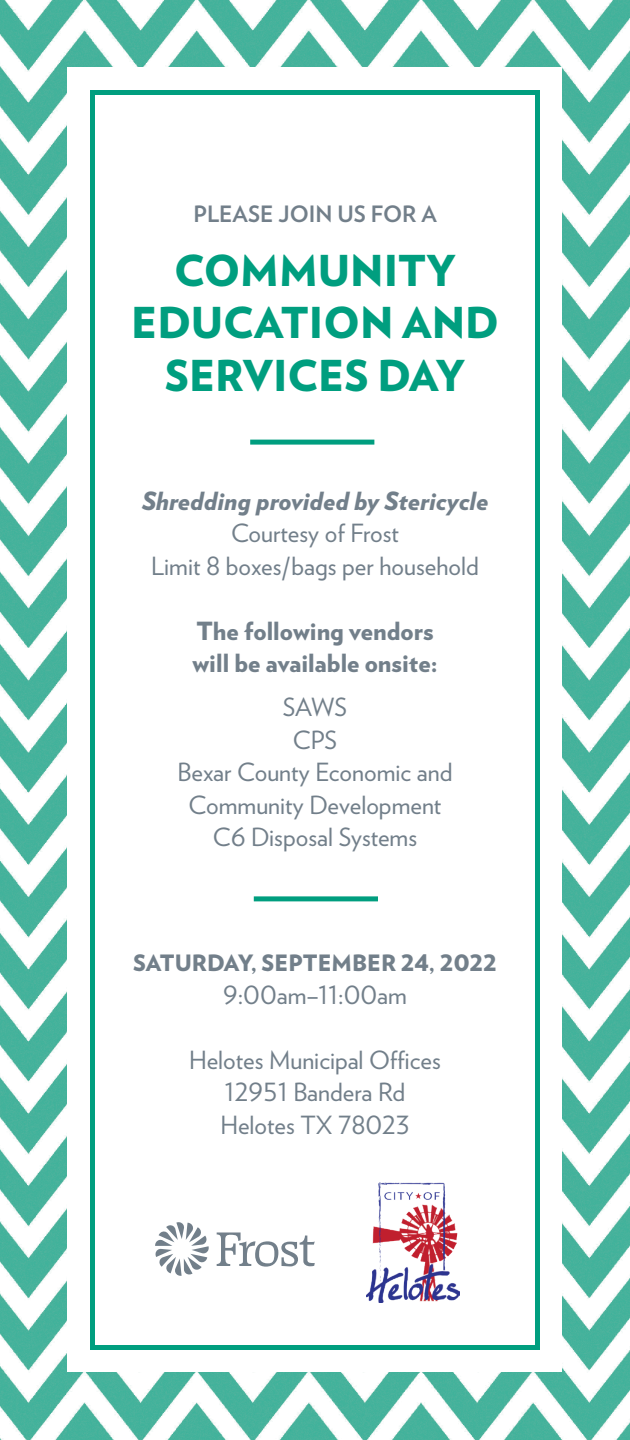
<style>
.page{position:relative;width:630px;height:1440px;background:#fff}
.page>*{position:absolute;margin:0;border:0;box-sizing:border-box;transform-origin:0 0}
.t1{font:900 42.5px/52.5px "Verlag";color:#009e7f;text-align:center}
.t2{font:25px/32.5px "Verlag";color:#727f8a;text-align:center}
.t3{font:900 25px/32.5px "Verlag";color:#727f8a}
.t4{font:italic 900 25px "Verlag";color:#727f8a}
.t5{font:900 22.5px "Verlag";color:#727f8a}
.t6{font:700 22.5px "Verlag";color:#727f8a}
</style>
<div class="page">
<img style="left:0;top:0;width:630px;height:1440px">
<div style="left:68px;top:68px;width:494px;height:1304px;background:#fff"></div>
<div style="left:90px;top:90px;width:450px;height:1260px;border:5px solid #009e7f"></div>
<svg style="left:217px;top:1232px;width:98px;height:35px"></svg>
<svg style="left:155px;top:1222px;width:54px;height:54px"></svg>
<div style="left:254px;top:896px;width:124px;height:5px;background:#009e7f"></div>
<div style="left:250px;top:440px;width:124px;height:5px;background:#009e7f"></div>
<img style="left:366px;top:1183px;width:94px;height:120px">
<p class="t6" style="left:194px;top:196px;width:245px">PLEASE JOIN US FOR A</p>
<h1 class="t1" style="left:131px;top:242px;width:369px">COMMUNITY<br>EDUCATION AND<br>SERVICES DAY</h1>
<p class="t4" style="left:142px;top:480px;width:348px">Shredding provided by Stericycle</p>
<p class="t2" style="left:151px;top:516px;width:329px">Courtesy of Frost<br>Limit 8 boxes/bags per household</p>
<p class="t3" style="left:192px;top:613px;width:247px">The following vendors will be available onsite:</p>
<p class="t2" style="left:178px;top:690px;width:276px">SAWS<br>CPS<br>Bexar County Economic and<br>Community Development<br>C6 Disposal Systems</p>
<p class="t5" style="left:133px;top:945px;width:365px">SATURDAY, SEPTEMBER 24, 2022</p>
<p class="t2" style="left:223px;top:977px;width:185px">9:00am–11:00am</p>
<p class="t2" style="left:189px;top:1042px;width:253px">Helotes Municipal Offices<br>12951 Bandera Rd<br>Helotes TX 78023</p>
</div>
